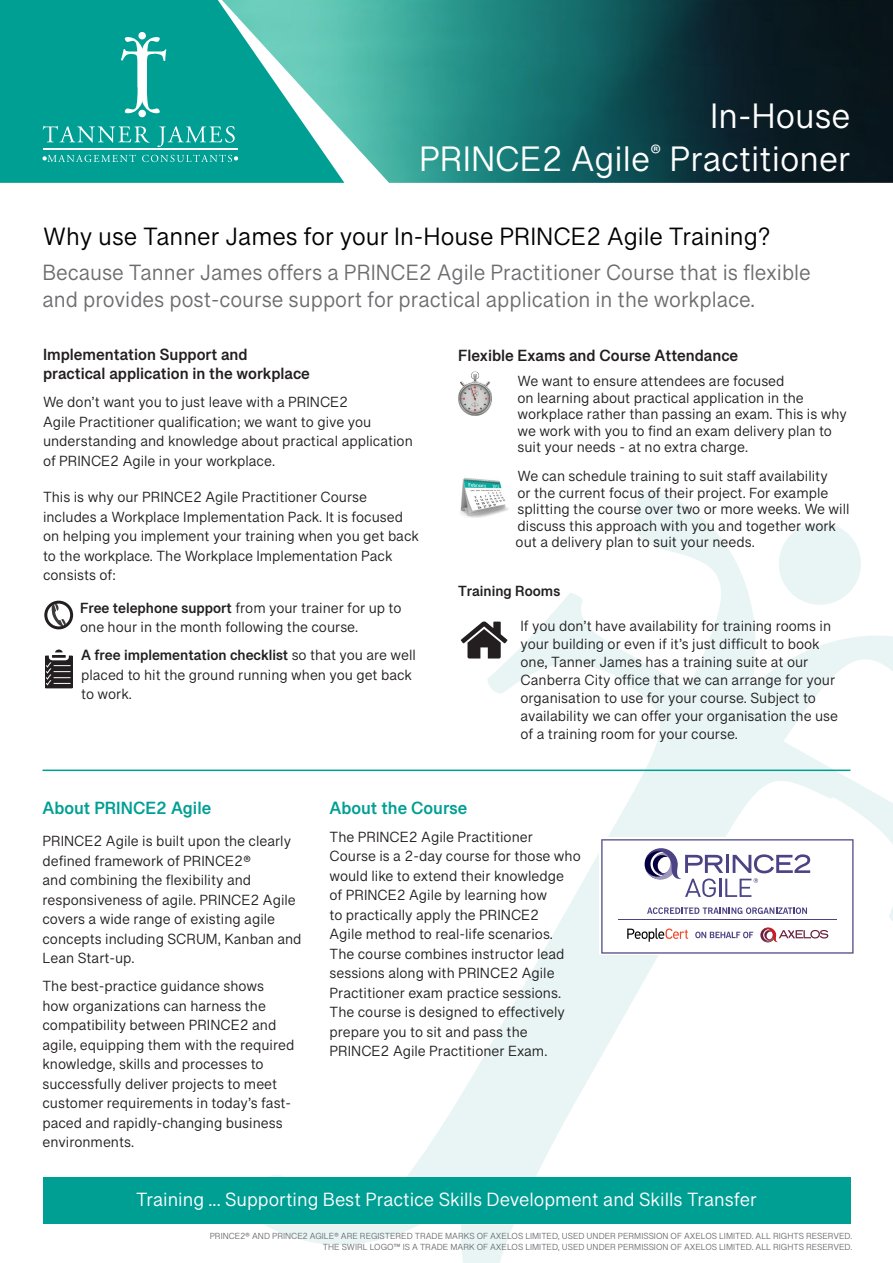
<style>
.page{position:relative;width:893px;height:1263px;background:#fff}
.page>*{position:absolute;margin:0;border:0;box-sizing:border-box;transform-origin:0 0}
.Heading_1{font:36px/43.2px "Grantha Sangam MN";color:#fff;text-align:right}
.Heading_1-2{font:25.5px "Grantha Sangam MN";color:#000}
.INTRO{font:22.5px/27px "Grantha Sangam MN";color:#6c6d70}
.Body{font:19.5px "Grantha Sangam MN";color:#fff}
.HB{font:700 18px "Grantha Sangam MN";color:#009f94}
.subhead{font:700 16.5px/19.5px "Grantha Sangam MN";color:#231f20}
.Dotpoint{font:15px/16.5px "Grantha Sangam MN";color:#231f20}
.INTRO-2{font:15px/19.5px "Grantha Sangam MN";color:#231f20}
.Body-2{font:15px/19.5px "Grantha Sangam MN";color:#231f20}
.HB-2{font:15px/19.5px "Grantha Sangam MN";color:#231f20}
.subhead-2{font:700 15px "Grantha Sangam MN";color:#231f20}
.Body-3{font:9px "Grantha Sangam MN";color:#6c6d70}
.s1{font-weight:700}
</style>
<div class="page">
<svg style="left:237px;top:491px;width:656px;height:772px"></svg>
<div style="left:0;top:0;width:222px;height:183px;background:#009f94"></div>
<img style="left:222px;top:0;width:671px;height:183px">
<svg style="left:121px;top:37px;width:45px;height:76px"></svg>
<div style="left:138px;top:32px;width:8px;height:7px;background:#fff;border-radius:50%"></div>
<div style="left:138px;top:110px;width:8px;height:7px;background:#fff;border-radius:50%"></div>
<svg style="left:43px;top:126px;width:107px;height:17px;background:#37b3ab"></svg>
<svg style="left:157px;top:126px;width:78px;height:21px;background:#2fb0a7"></svg>
<svg style="left:142px;top:155px;width:96px;height:7px"></svg>
<hr style="left:43px;top:148px;width:195px;height:2px;background:#fff">
<svg style="left:43px;top:155px;width:93px;height:7px"></svg>
<div style="left:43px;top:1178px;width:807px;height:46px;background:#009f94"></div>
<div style="left:44px;top:601px;width:29px;height:28px;border:3px solid #231f20;border-radius:50%"></div>
<svg style="left:52px;top:603px;width:14px;height:24px"></svg>
<svg style="left:45px;top:649px;width:28px;height:39px"></svg>
<hr style="left:43px;top:769px;width:807px;height:2px;background:#009f94">
<img style="left:458px;top:371px;width:34px;height:45px">
<img style="left:458px;top:477px;width:53px;height:42px">
<svg style="left:461px;top:621px;width:46px;height:37px"></svg>
<div style="left:600px;top:838px;width:255px;height:117px;background:#918db4"></div>
<svg style="left:601px;top:839px;width:252px;height:114px;background:#e0dee8"></svg>
<p class="Heading_1" style="left:419px;top:94px;width:433px">In-House<br>PRINCE2 Agile<sup>®</sup> Practitioner</p>
<p class="Heading_1-2" style="left:43px;top:222px;width:729px">Why use Tanner James for your In-House PRINCE2 Agile Training?</p>
<p class="INTRO" style="left:43px;top:259px;width:770px">Because Tanner James offers a PRINCE2 Agile Practitioner Course that is flexible and provides post-course support for practical application in the workplace.</p>
<p class="subhead" style="left:43px;top:344px;width:268px">Implementation Support and practical application in the workplace</p>
<p class="Body-2" style="left:43px;top:392px;width:371px">We don’t want you to just leave with a PRINCE2<br>Agile Practitioner qualification; we want to give you understanding and knowledge about practical application of PRINCE2 Agile in your workplace.</p>
<p class="Body-2" style="left:43px;top:487px;width:377px">This is why our PRINCE2 Agile Practitioner Course includes a Workplace Implementation Pack. It is focused on helping you implement your training when you get back to the workplace. The Workplace Implementation Pack consists of:</p>
<p class="Dotpoint" style="left:80px;top:598px;width:323px;line-height:19.5px"><span class="s1">Free telephone support</span> from your trainer for up to one hour in the month following the course.</p>
<p class="Dotpoint" style="left:81px;top:645px;width:336px;line-height:19.5px"><span class="s1">A free implementation checklist</span> so that you are well placed to hit the ground running when you get back to work.</p>
<p class="subhead" style="left:458px;top:346px;width:282px">Flexible Exams and Course Attendance</p>
<p class="Dotpoint" style="left:518px;top:373px;width:331px">We want to ensure attendees are focused<br>on learning about practical application in the workplace rather than passing an exam. This is why we work with you to find an exam delivery plan to suit your needs - at no extra charge.</p>
<p class="Dotpoint" style="left:516px;top:468px;width:335px">We can schedule training to suit staff availability<br>or the current focus of their project. For example splitting the course over two or more weeks. We will discuss this approach with you and together work out a delivery plan to suit your needs.</p>
<p class="subhead-2" style="left:458px;top:582px;width:104px">Training Rooms</p>
<p class="Dotpoint" style="left:520px;top:617px;width:319px;line-height:18px">If you don’t have availability for training rooms in your building or even if it’s just difficult to book one, Tanner James has a training suite at our Canberra City office that we can arrange for your organisation to use for your course. Subject to availability we can offer your organisation the use of a training room for your course.</p>
<p class="HB" style="left:43px;top:797px;width:170px">About PRINCE2 Agile</p>
<p class="INTRO-2" style="left:43px;top:831px;width:261px">PRINCE2 Agile is built upon the clearly defined framework of PRINCE2®<br>and combining the flexibility and responsiveness of agile. PRINCE2 Agile covers a wide range of existing agile concepts including SCRUM, Kanban and Lean Start-up.</p>
<p class="INTRO-2" style="left:43px;top:976px;width:253px">The best-practice guidance shows how organizations can harness the compatibility between PRINCE2 and agile, equipping them with the required knowledge, skills and processes to successfully deliver projects to meet customer requirements in today’s fast&shy;paced and rapidly-changing business environments.</p>
<p class="HB" style="left:330px;top:797px;width:139px">About the Course</p>
<p class="HB-2" style="left:330px;top:827px;width:253px">The PRINCE2 Agile Practitioner Course is a 2-day course for those who would like to extend their knowledge<br>of PRINCE2 Agile by learning how<br>to practically apply the PRINCE2<br>Agile method to real-life scenarios.<br>The course combines instructor lead sessions along with PRINCE2 Agile Practitioner exam practice sessions.<br>The course is designed to effectively prepare you to sit and pass the PRINCE2 Agile Practitioner Exam.</p>
<p class="Body" style="left:136px;top:1188px;width:622px">Training ... Supporting Best Practice Skills Development and Skills Transfer</p>
<p class="Body-3" style="left:210px;top:1231px;width:644px">PRINCE2® AND PRINCE2 AGILE® ARE REGISTERED TRADE MARKS OF AXELOS LIMITED, USED UNDER PERMISSION OF AXELOS LIMITED. ALL RIGHTS RESERVED.</p>
<p class="Body-3" style="left:323px;top:1242px;width:531px">THE SWIRL LOGO™ IS A TRADE MARK OF AXELOS LIMITED, USED UNDER PERMISSION OF AXELOS LIMITED. ALL RIGHTS RESERVED.</p>
</div>
